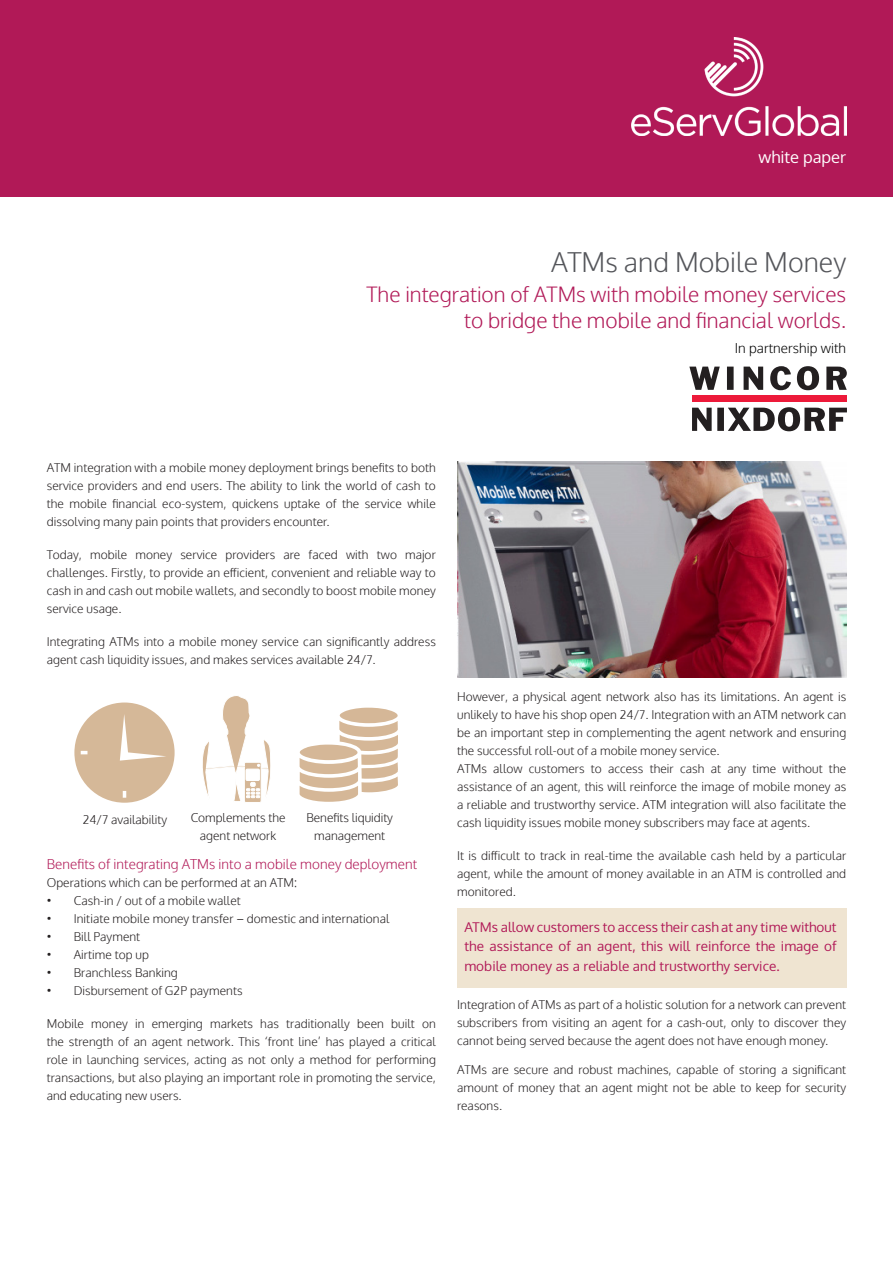
<style>
.page{position:relative;width:893px;height:1263px;background:#fff}
.page>*{position:absolute;margin:0;border:0;box-sizing:border-box;transform-origin:0 0}
.t1{font:300 27px "Oxygen";color:#54555a}
.t2{font:300 21px "Oxygen";color:#b11957}
.t3{font:16.5px "Oxygen";color:#fff}
.t4{font:13.5px/19.5px "Oxygen";letter-spacing:.005em;color:#b11957;text-align:justify}
.t5{font:300 13.5px "Oxygen";letter-spacing:.005em;color:#b11957}
.t6{font:300 13.5px "Oxygen";letter-spacing:.005em;color:#000}
.t7{font:300 12px/18px "Oxygen";letter-spacing:.005em;color:#231f20;text-align:justify}
.s1{font-weight:400}
</style>
<div class="page">
<img style="left:457px;top:461px;width:389px;height:216px">
<svg style="left:689px;top:366px;width:157px;height:65px"></svg>
<svg style="left:75px;top:702px;width:100px;height:101px"></svg>
<svg style="left:202px;top:696px;width:69px;height:106px"></svg>
<svg style="left:300px;top:708px;width:98px;height:94px"></svg>
<div style="left:457px;top:908px;width:389px;height:79px;background:#efe4d1"></div>
<div style="left:0;top:0;width:893px;height:196px;background:#b11957"></div>
<img style="left:631px;top:38px;width:215px;height:98px">
<p class="t3" style="left:758px;top:146px;width:89px">white paper</p>
<p class="t1" style="left:551px;top:245px;width:297px">ATMs and Mobile Money</p>
<p class="t2" style="left:366px;top:282px;width:481px">The integration of ATMs with mobile money services</p>
<p class="t2" style="left:464px;top:307px;width:384px">to bridge the mobile and financial worlds.</p>
<p class="t6" style="left:735px;top:340px;width:113px">In partnership with</p>
<p class="t7" style="left:47px;top:459px;width:391px">ATM integration with a mobile money deployment brings benefits to both service providers and end users. The ability to link the world of cash to the mobile financial eco-system, quickens uptake of the service while dissolving many pain points that providers encounter.</p>
<p class="t7" style="left:47px;top:546px;width:391px">Today, mobile money service providers are faced with two major challenges. Firstly, to provide an efficient, convenient and reliable way to cash in and cash out mobile wallets, and secondly to boost mobile money service usage.</p>
<p class="t7" style="left:47px;top:633px;width:391px">Integrating ATMs into a mobile money service can significantly address agent cash liquidity issues, and makes services available 24/7.</p>
<p class="t7" style="left:83px;top:811px;width:86px">24/7 availability</p>
<p class="t7" style="left:191px;top:809px;width:96px;text-align:center">Complements the agent network</p>
<p class="t7" style="left:306px;top:809px;width:88px;text-align:center">Benefits liquidity management</p>
<p class="t5" style="left:47px;top:855px;width:372px">Benefits of integrating ATMs into a mobile money deployment</p>
<p class="t7" style="left:47px;top:873px;width:252px">Operations which can be performed at an ATM:</p>
<p class="t7" style="left:47px;top:891px;width:196px">• Cash-in / out of a mobile wallet</p>
<p class="t7" style="left:47px;top:909px;width:344px">• Initiate mobile money transfer <span class="s1">–</span> domestic and international</p>
<p class="t7" style="left:47px;top:927px;width:95px">• Bill Payment</p>
<p class="t7" style="left:47px;top:945px;width:104px">• Airtime top up</p>
<p class="t7" style="left:47px;top:963px;width:133px">• Branchless Banking</p>
<p class="t7" style="left:47px;top:981px;width:197px">• Disbursement of G2P payments</p>
<p class="t7" style="left:47px;top:1014px;width:391px">Mobile money in emerging markets has traditionally been built on the strength of an agent network. This ‘front line’ has played a critical role in launching services, acting as not only a method for performing transactions, but also playing an important role in promoting the service, and educating new users.</p>
<p class="t7" style="left:457px;top:688px;width:391px">However, a physical agent network also has its limitations. An agent is unlikely to have his shop open 24/7. Integration with an ATM network can be an important step in complementing the agent network and ensuring the successful roll-out of a mobile money service.</p>
<p class="t7" style="left:457px;top:760px;width:391px">ATMs allow customers to access their cash at any time without the assistance of an agent, this will reinforce the image of mobile money as a reliable and trustworthy service. ATM integration will also facilitate the cash liquidity issues mobile money subscribers may face at agents.</p>
<p class="t7" style="left:457px;top:847px;width:391px">It is difficult to track in real-time the available cash held by a particular agent, while the amount of money available in an ATM is controlled and monitored.</p>
<p class="t4" style="left:465px;top:917px;width:374px">ATMs allow customers to access their cash at any time without the assistance of an agent, this will reinforce the image of mobile money as a reliable and trustworthy service.</p>
<p class="t7" style="left:457px;top:996px;width:391px">Integration of ATMs as part of a holistic solution for a network can prevent subscribers from visiting an agent for a cash-out, only to discover they cannot being served because the agent does not have enough money.</p>
<p class="t7" style="left:457px;top:1061px;width:391px">ATMs are secure and robust machines, capable of storing a significant amount of money that an agent might not be able to keep for security reasons.</p>
</div>
